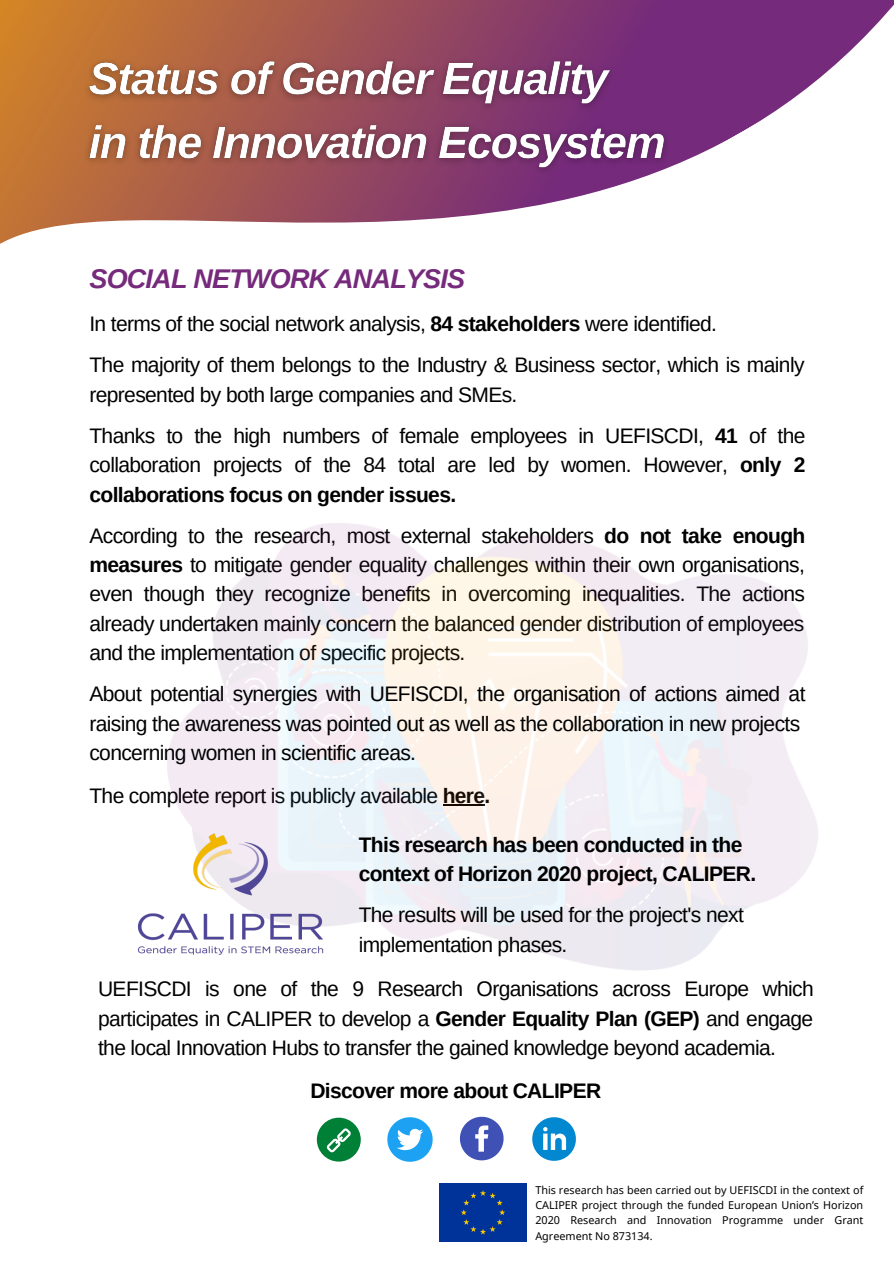
<style>
.page{position:relative;width:894px;height:1264px;background:#fff}
.page>*{position:absolute;margin:0;border:0;box-sizing:border-box;transform-origin:0 0}
.t1{font:italic 700 27px "Arimo";letter-spacing:-.03em;color:#752a7b}
.t2{font:21px/29.2px "Arimo";letter-spacing:-.03em;color:#000;text-align:justify}
.t3{font:700 21px/29.2px "Arimo";letter-spacing:-.03em;color:#000}
.t4{font:10.8px/15.1px "Noto Sans";color:#000;text-align:justify}
.s1{font-weight:700}
</style>
<div class="page">
<svg style="left:0;top:0;width:893px;height:244px"></svg>
<img style="left:78px;top:43px;width:597px;height:138px">
<img style="left:168px;top:523px;width:649px;height:447px">
<img style="left:137px;top:832px;width:189px;height:124px">
<div style="left:440px;top:1183px;width:86px;height:58px;background:#039"></div>
<svg style="left:532px;top:1117px;width:43px;height:43px"></svg>
<svg style="left:460px;top:1116px;width:43px;height:44px"></svg>
<svg style="left:317px;top:1117px;width:43px;height:44px"></svg>
<img style="left:387px;top:1117px;width:45px;height:44px">
<p class="t1" style="left:89px;top:263px;width:377px">SOCIAL NETWORK ANALYSIS</p>
<p class="t2" style="left:89px;top:309px;width:629px">In terms of the social network analysis, <span class="s1">84 stakeholders</span> were identified.</p>
<p class="t2" style="left:89px;top:350px;width:716px">The majority of them belongs to the Industry &amp; Business sector, which is mainly represented by both large companies and SMEs.</p>
<p class="t2" style="left:89px;top:421px;width:717px">Thanks to the high numbers of female employees in UEFISCDI, <span class="s1">41</span> of the collaboration projects of the 84 total are led by women. However, <span class="s1">only 2 collaborations focus on gender issues.</span></p>
<p class="t2" style="left:89px;top:521px;width:717px">According to the research, most external stakeholders <span class="s1">do not take enough measures</span> to mitigate gender equality challenges within their own organisations, even though they recognize benefits in overcoming inequalities. The actions already undertaken mainly concern the balanced gender distribution of employees and the implementation of specific projects.</p>
<p class="t2" style="left:89px;top:679px;width:717px">About potential synergies with UEFISCDI, the organisation of actions aimed at raising the awareness was pointed out as well as the collaboration in new projects</p>
<p class="t2" style="left:89px;top:738px;width:328px">concerning women in scientific areas.</p>
<p class="t2" style="left:89px;top:781px;width:402px">The complete report is publicly available <span class="s1">here.</span></p>
<p class="t3" style="left:358px;top:830px;width:399px">This research has been conducted in the context of Horizon 2020 project, CALIPER.</p>
<p class="t2" style="left:358px;top:900px;width:386px">The results will be used for the project's next implementation phases.</p>
<p class="t2" style="left:98px;top:974px;width:717px">UEFISCDI is one of the 9 Research Organisations across Europe which participates in CALIPER to develop a <span class="s1">Gender Equality Plan (GEP)</span> and engage the local Innovation Hubs to transfer the gained knowledge beyond academia.</p>
<p class="t3" style="left:310px;top:1076px;width:292px">Discover more about CALIPER</p>
<p class="t4" style="left:535px;top:1182px;width:329px">This research has been carried out by UEFISCDI in the context of CALIPER project through the funded European Union’s Horizon 2020 Research and Innovation Programme under Grant Agreement No 873134.</p>
</div>
